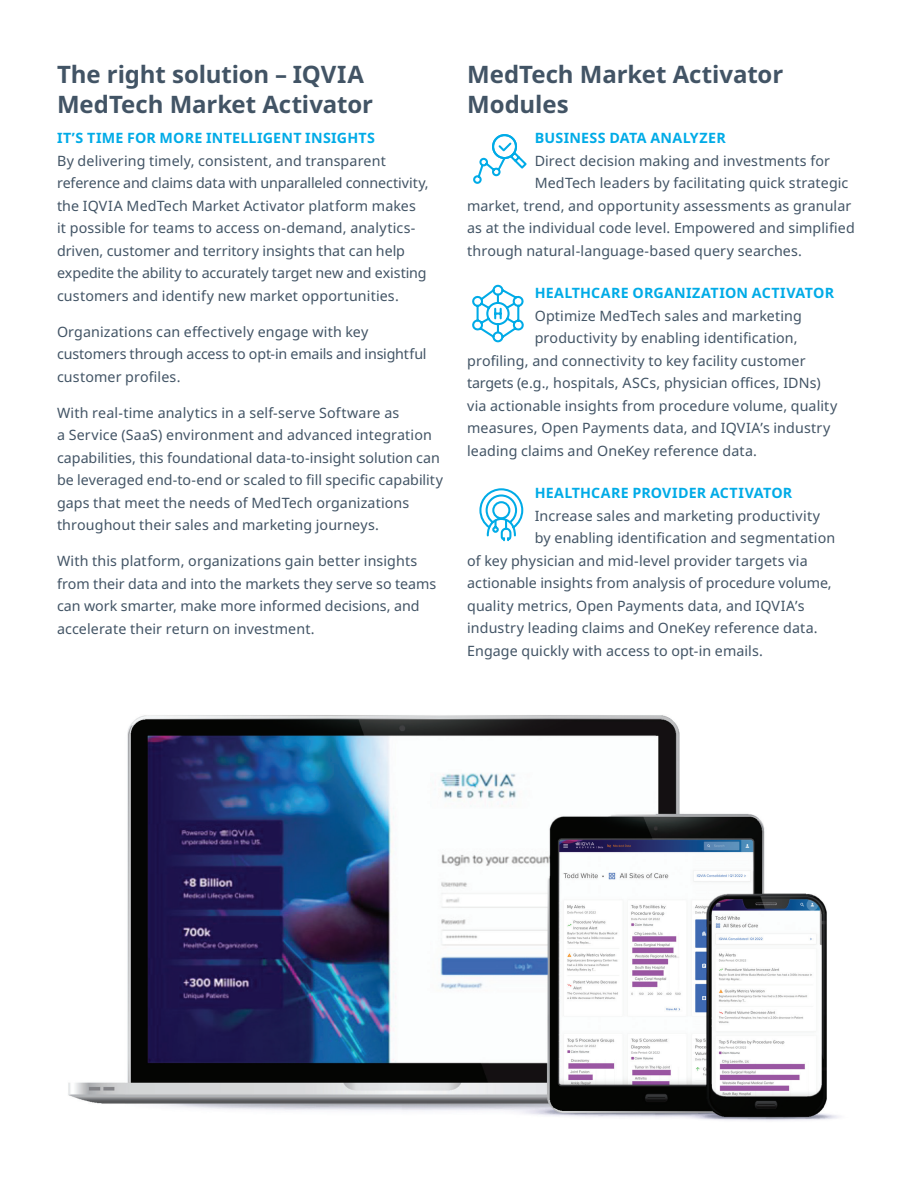
<style>
.page{position:relative;width:918px;height:1188px;background:#fff}
.page>*{position:absolute;margin:0;border:0;box-sizing:border-box;transform-origin:0 0}
.t1{font:700 24px/30px "Noto Sans";letter-spacing:-.005em;color:#425465}
.t2{font:14.25px/22.5px "Noto Sans";letter-spacing:.005em;color:#425465}
.t3{font:700 14.25px "Noto Sans";letter-spacing:.015em;color:#00abe7}
</style>
<div class="page">
<img style="left:68px;top:715px;width:771px;height:406px">
<svg style="left:473px;top:134px;width:54px;height:50px"></svg>
<svg style="left:479px;top:488px;width:45px;height:54px"></svg>
<svg style="left:472px;top:284px;width:52px;height:59px"></svg>
<h1 class="t1" style="left:57px;top:59px;width:318px">The right solution – IQVIA<br>MedTech Market Activator</h1>
<p class="t3" style="left:57px;top:128px;width:320px">IT’S TIME FOR MORE INTELLIGENT INSIGHTS</p>
<p class="t2" style="left:57px;top:150px;width:373px">By delivering timely, consistent, and transparent reference and claims data with unparalleled connectivity, the IQVIA MedTech Market Activator platform makes<br>it possible for teams to access on-demand, analytics&shy;driven, customer and territory insights that can help expedite the ability to accurately target new and existing customers and identify new market opportunities.</p>
<p class="t2" style="left:57px;top:321px;width:371px">Organizations can effectively engage with key customers through access to opt-in emails and insightful customer profiles.</p>
<p class="t2" style="left:57px;top:402px;width:387px">With real-time analytics in a self-serve Software as<br>a Service (SaaS) environment and advanced integration capabilities, this foundational data-to-insight solution can be leveraged end-to-end or scaled to fill specific capability gaps that meet the needs of MedTech organizations throughout their sales and marketing journeys.</p>
<p class="t2" style="left:57px;top:550px;width:381px">With this platform, organizations gain better insights from their data and into the markets they serve so teams can work smarter, make more informed decisions, and accelerate their return on investment.</p>
<h1 class="t1" style="left:467px;top:59px;width:318px">MedTech Market Activator<br>Modules</h1>
<p class="t3" style="left:535px;top:128px;width:193px">BUSINESS DATA ANALYZER</p>
<p class="t2" style="left:535px;top:150px;width:297px">Direct decision making and investments for</p>
<p class="t2" style="left:535px;top:172px;width:315px">MedTech leaders by facilitating quick strategic</p>
<p class="t2" style="left:467px;top:195px;width:386px">market, trend, and opportunity assessments as granular</p>
<p class="t2" style="left:467px;top:217px;width:389px">as at the individual code level. Empowered and simplified</p>
<p class="t2" style="left:467px;top:240px;width:336px">through natural-language-based query searches.</p>
<p class="t3" style="left:535px;top:283px;width:301px">HEALTHCARE ORGANIZATION ACTIVATOR</p>
<p class="t2" style="left:535px;top:305px;width:269px">Optimize MedTech sales and marketing</p>
<p class="t2" style="left:535px;top:327px;width:264px">productivity by enabling identification,</p>
<p class="t2" style="left:467px;top:350px;width:340px">profiling, and connectivity to key facility customer</p>
<p class="t2" style="left:467px;top:372px;width:355px">targets (e.g., hospitals, ASCs, physician offices, IDNs)</p>
<p class="t2" style="left:467px;top:395px;width:372px">via actionable insights from procedure volume, quality</p>
<p class="t2" style="left:467px;top:417px;width:365px">measures, Open Payments data, and IQVIA’s industry</p>
<p class="t2" style="left:467px;top:440px;width:291px">leading claims and OneKey reference data.</p>
<p class="t3" style="left:535px;top:483px;width:259px">HEALTHCARE PROVIDER ACTIVATOR</p>
<p class="t2" style="left:535px;top:505px;width:287px">Increase sales and marketing productivity</p>
<p class="t2" style="left:535px;top:527px;width:302px">by enabling identification and segmentation</p>
<p class="t2" style="left:467px;top:550px;width:342px">of key physician and mid-level provider targets via</p>
<p class="t2" style="left:467px;top:572px;width:366px">actionable insights from analysis of procedure volume,</p>
<p class="t2" style="left:467px;top:595px;width:339px">quality metrics, Open Payments data, and IQVIA’s</p>
<p class="t2" style="left:467px;top:617px;width:352px">industry leading claims and OneKey reference data.</p>
<p class="t2" style="left:467px;top:640px;width:297px">Engage quickly with access to opt-in emails.</p>
</div>
